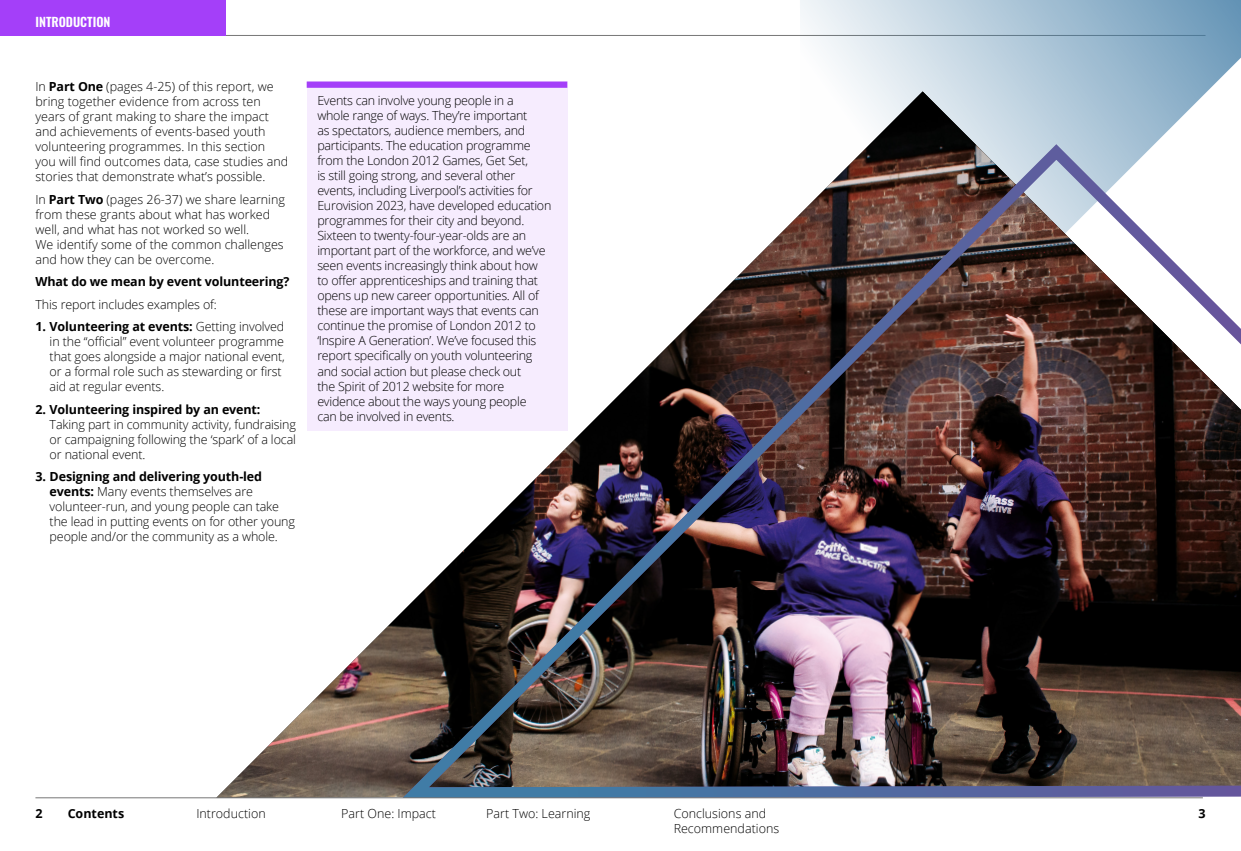
<style>
.page{position:relative;width:1241px;height:851px;background:#fff}
.page>*{position:absolute;margin:0;border:0;box-sizing:border-box;transform-origin:0 0}
.t1{font:300 12.5px/15px "Open Sans";letter-spacing:-.01em;color:#000}
.t2{font:700 12.5px "Open Sans";letter-spacing:-.01em;color:#000}
.t3{font:600 12.5px "Oswald";color:#fff}
.s1{font-weight:700}
</style>
<div class="page">
<hr style="left:0;top:35px;width:1205px;height:1px;background:#767676">
<div style="left:0;top:0;width:225px;height:36px;background:#a43ff9"></div>
<div style="left:306px;top:81px;width:261px;height:7px;background:#a43ff9"></div>
<svg style="left:800px;top:0;width:440px;height:91px"></svg>
<img style="left:217px;top:91px;width:991px;height:706px">
<img style="left:389px;top:136px;width:851px;height:662px">
<hr style="left:35px;top:797px;width:1167px;height:1px;background:#767676">
<p class="t3" style="left:35px;top:10px;width:76px">INTRODUCTION</p>
<p class="t1" style="left:35px;top:79px;width:254px">In <span class="s1">Part One</span> (pages 4-25) of this report, we bring together evidence from across ten years of grant making to share the impact and achievements of events-based youth volunteering programmes. In this section you will find outcomes data, case studies and stories that demonstrate what’s possible.</p>
<p class="t1" style="left:35px;top:191px;width:251px">In <span class="s1">Part Two</span> (pages 26-37) we share learning from these grants about what has worked well, and what has not worked so well.<br>We identify some of the common challenges and how they can be overcome.</p>
<p class="t2" style="left:35px;top:273px;width:255px">What do we mean by event volunteering?</p>
<p class="t1" style="left:35px;top:296px;width:183px">This report includes examples of:</p>
<p class="t1" style="left:50px;top:319px;width:236px;text-indent:-14px"><span class="s1">1. Volunteering at events:</span> Getting involved in the “official” event volunteer programme that goes alongside a major national event, or a formal role such as stewarding or first aid at regular events.</p>
<p class="t2" style="left:35px;top:400px;width:226px">2. Volunteering inspired by an event:</p>
<p class="t1" style="left:50px;top:416px;width:248px;text-align:justify">Taking part in community activity, fundraising or campaigning following the ‘spark’ of a local or national event.</p>
<p class="t1" style="left:50px;top:469px;width:247px;text-indent:-14px"><span class="s1">3. Designing and delivering youth-led events:</span> Many events themselves are volunteer-run, and young people can take the lead in putting events on for other young people and/or the community as a whole.</p>
<p class="t1" style="left:317px;top:93px;width:235px">Events can involve young people in a<br>whole range of ways. They’re important<br>as spectators, audience members, and participants. The education programme from the London 2012 Games, Get Set,<br>is still going strong, and several other events, including Liverpool’s activities for Eurovision 2023, have developed education programmes for their city and beyond.<br>Sixteen to twenty-four-year-olds are an important part of the workforce, and we’ve seen events increasingly think about how to offer apprenticeships and training that opens up new career opportunities. All of these are important ways that events can continue the promise of London 2012 to ‘Inspire A Generation’. We’ve focused this report specifically on youth volunteering and social action but please check out<br>the Spirit of 2012 website for more evidence about the ways young people<br>can be involved in events.</p>
<p class="t2" style="left:68px;top:804px;width:58px">Contents</p>
<p class="t1" style="left:196px;top:805px;width:71px">Introduction</p>
<p class="t1" style="left:341px;top:805px;width:96px">Part One: Impact</p>
<p class="t1" style="left:486px;top:805px;width:106px">Part Two: Learning</p>
<p class="t1" style="left:673px;top:805px;width:107px">Conclusions and<br>Recommendations</p>
<p class="t2" style="left:35px;top:804px;width:9px">2</p>
<p class="t2" style="left:1198px;top:804px;width:9px">3</p>
</div>
